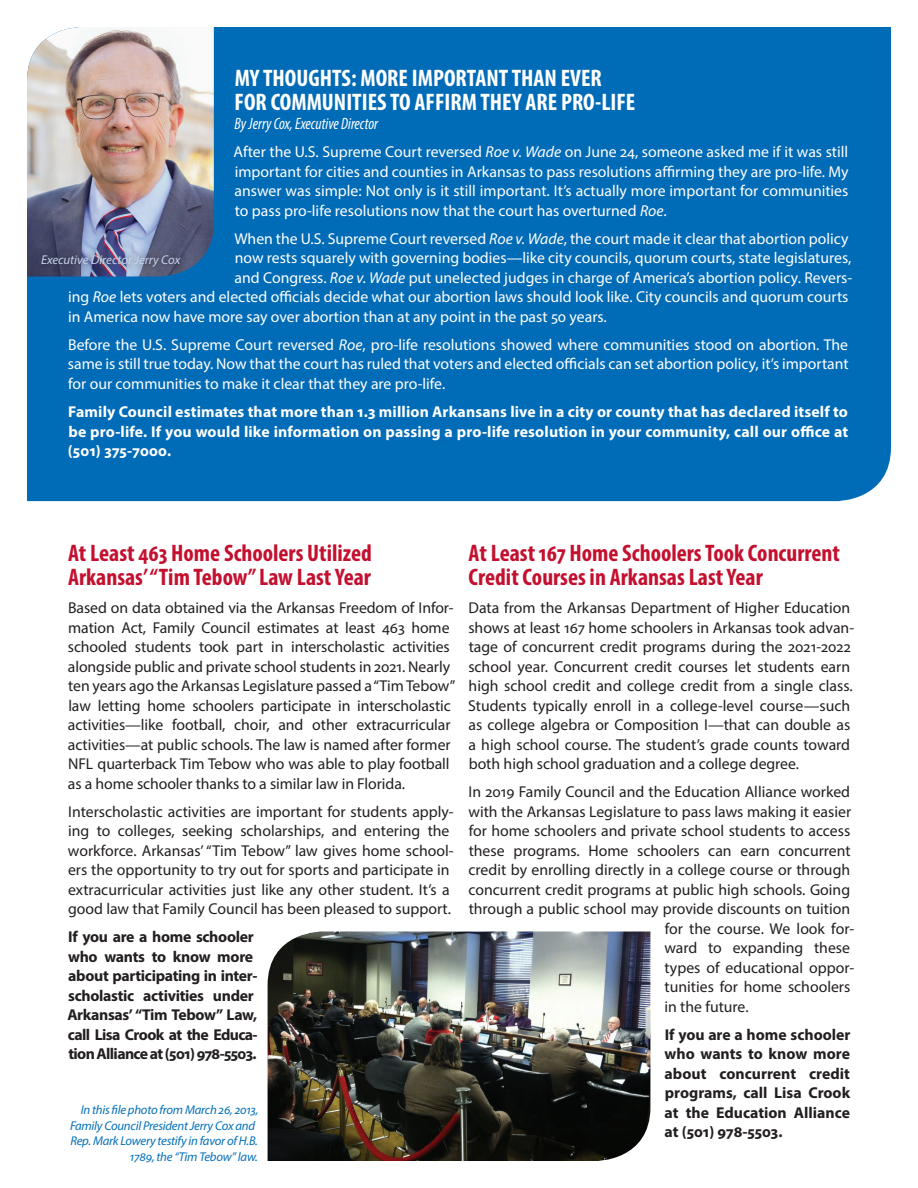
<style>
.page{position:relative;width:918px;height:1188px;background:#fff}
.page>*{position:absolute;margin:0;border:0;box-sizing:border-box;transform-origin:0 0}
.t1{font:700 condensed 24px/24px "Myriad Pro";color:#c3102f}
.t2{font:700 condensed 24px/24px "Myriad Pro";color:#fff}
.t3{font:italic condensed 16.5px "Myriad Pro";color:#fff;scale:.96 1}
.t4{font:15.75px/19.5px "Myriad Pro";color:#231f20}
.t5{font:15.75px/19.5px "Myriad Pro";color:#fff;text-align:justify}
.t6{font:700 15.75px/19.5px "Myriad Pro";letter-spacing:-.02em;color:#231f20}
.t7{font:700 15.75px/19.5px "Myriad Pro";letter-spacing:.01em;color:#fff;text-align:justify}
.t8{font:italic 12.75px/15.8px "Myriad Pro";letter-spacing:-.02em;color:#0671ba;text-align:right}
.t9{font:italic 12.75px "Myriad Pro";color:#c6d3eb}
.s1{font-style:italic}
</style>
<div class="page">
<div style="left:27px;top:27px;width:864px;height:474px;background:#006bb6"></div>
<img style="left:27px;top:27px;width:187px;height:249px">
<div style="left:33px;top:247px;width:156px;height:29px;background:#231f20;opacity:.75"></div>
<img style="left:268px;top:932px;width:382px;height:229px">
<h1 class="t2" style="left:235px;top:65px;width:402px">MY THOUGHTS: MORE IMPORTANT THAN EVER<br>FOR COMMUNITIES TO AFFIRM THEY ARE PRO-LIFE</h1>
<p class="t3" style="left:235px;top:114px;width:151px">By Jerry Cox, Executive Director</p>
<p class="t5" style="left:234px;top:142px;width:617px">After the U.S. Supreme Court reversed <span class="s1">Roe v. Wade</span> on June 24, someone asked me if it was still important for cities and counties in Arkansas to pass resolutions affirming they are pro-life. My answer was simple: Not only is it still important. It’s actually more important for communities to pass pro-life resolutions now that the court has overturned <span class="s1">Roe</span>.</p>
<p class="t5" style="left:234px;top:229px;width:616px">When the U.S. Supreme Court reversed <span class="s1">Roe v. Wade</span>, the court made it clear that abortion policy</p>
<p class="t5" style="left:235px;top:248px;width:618px">now rests squarely with governing bodies—like city councils, quorum courts, state legislatures,</p>
<p class="t5" style="left:235px;top:267px;width:619px">and Congress. <span class="s1">Roe v. Wade</span> put unelected judges in charge of America’s abortion policy. Revers-</p>
<p class="t5" style="left:68px;top:287px;width:782px">ing <span class="s1">Roe</span> lets voters and elected officials decide what our abortion laws should look like. City councils and quorum courts</p>
<p class="t5" style="left:68px;top:306px;width:540px">in America now have more say over abortion than at any point in the past 50 years.</p>
<p class="t5" style="left:68px;top:335px;width:782px">Before the U.S. Supreme Court reversed <span class="s1">Roe</span>, pro-life resolutions showed where communities stood on abortion. The same is still true today. Now that the court has ruled that voters and elected officials can set abortion policy, it’s important for our communities to make it clear that they are pro-life.</p>
<p class="t7" style="left:68px;top:401px;width:782px">Family Council estimates that more than 1.3 million Arkansans live in a city or county that has declared itself to be pro-life. If you would like information on passing a pro-life resolution in your community, call our office at (501) 375-7000.</p>
<p class="t9" style="left:41px;top:252px;width:141px">Executive Director Jerry Cox</p>
<h1 class="t1" style="left:68px;top:540px;width:305px">At Least 463 Home Schoolers Utilized<br>Arkansas’ “Tim Tebow” Law Last Year</h1>
<p class="t4" style="left:68px;top:598px;width:389px">Based on data obtained via the Arkansas Freedom of Infor&shy;mation Act, Family Council estimates at least 463 home schooled students took part in interscholastic activities alongside public and private school students in 2021. Nearly ten years ago the Arkansas Legislature passed a “Tim Tebow” law letting home schoolers participate in interscholastic activities—like football, choir, and other extracurricular activities—at public schools. The law is named after former NFL quarterback Tim Tebow who was able to play football as a home schooler thanks to a similar law in Florida.</p>
<p class="t4" style="left:68px;top:801px;width:387px">Interscholastic activities are important for students apply&shy;ing to colleges, seeking scholarships, and entering the workforce. Arkansas’ “Tim Tebow” law gives home school&shy;ers the opportunity to try out for sports and participate in extracurricular activities just like any other student. It’s a good law that Family Council has been pleased to support.</p>
<p class="t6" style="left:67px;top:927px;width:192px">If you are a home schooler who wants to know more about participating in inter&shy;scholastic activities under<br>Arkansas’ “Tim Tebow” Law, call Lisa Crook at the Educa&shy;tion Alliance at (501) 978-5503.</p>
<p class="t8" style="left:70px;top:1102px;width:190px">In this file photo from March 26, 2013, Family Council President Jerry Cox and Rep. Mark Lowery testify in favor of H.B.<br>1789, the “Tim Tebow” law.</p>
<h1 class="t1" style="left:469px;top:540px;width:373px">At Least 167 Home Schoolers Took Concurrent<br>Credit Courses in Arkansas Last Year</h1>
<p class="t4" style="left:468px;top:598px;width:388px">Data from the Arkansas Department of Higher Education shows at least 167 home schoolers in Arkansas took advan&shy;tage of concurrent credit programs during the 2021-2022 school year. Concurrent credit courses let students earn high school credit and college credit from a single class.<br>Students typically enroll in a college-level course—such as college algebra or Composition I—that can double as a high school course. The student’s grade counts toward both high school graduation and a college degree.</p>
<p class="t4" style="left:469px;top:782px;width:383px">In 2019 Family Council and the Education Alliance worked</p>
<p class="t4" style="left:468px;top:801px;width:384px">with the Arkansas Legislature to pass laws making it easier</p>
<p class="t4" style="left:469px;top:821px;width:383px">for home schoolers and private school students to access</p>
<p class="t4" style="left:469px;top:840px;width:384px">these programs. Home schoolers can earn concurrent</p>
<p class="t4" style="left:469px;top:860px;width:383px">credit by enrolling directly in a college course or through</p>
<p class="t4" style="left:469px;top:879px;width:383px">concurrent credit programs at public high schools. Going</p>
<p class="t4" style="left:469px;top:899px;width:383px">through a public school may provide discounts on tuition</p>
<p class="t4" style="left:665px;top:918px;width:191px">for the course. We look for-</p>
<p class="t4" style="left:664px;top:938px;width:187px">ward to expanding these</p>
<p class="t4" style="left:665px;top:957px;width:191px">types of educational oppor-</p>
<p class="t4" style="left:665px;top:977px;width:187px">tunities for home schoolers</p>
<p class="t4" style="left:665px;top:996px;width:86px">in the future.</p>
<p class="t6" style="left:665px;top:1024px;width:188px;text-align:justify">If you are a home schooler who wants to know more about concurrent credit programs, call Lisa Crook at the Education Alliance at (501) 978-5503.</p>
</div>
